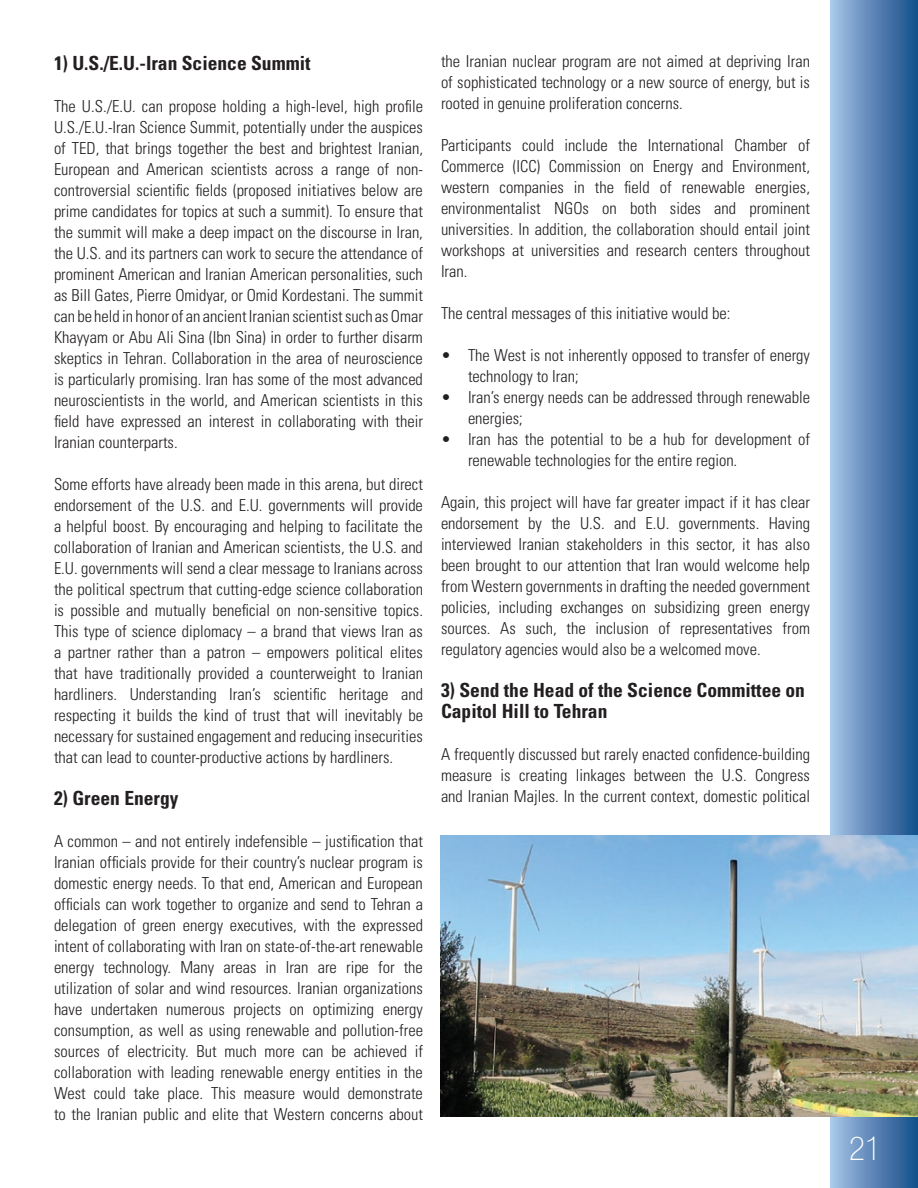
<style>
.page{position:relative;width:918px;height:1188px;background:#fff}
.page>*{position:absolute;margin:0;border:0;box-sizing:border-box;transform-origin:0 0}
.t1{font:100 condensed 33px "Helvetica Neue";color:#fff}
.t2{font:700 condensed 19.5px/21px "Univers";color:#231f20}
.t3{font:300 condensed 16.5px/21px "Univers";color:#231f20;text-align:justify}
</style>
<div class="page">
<div style="left:830px;top:0;width:88px;height:1188px;background:linear-gradient(to right,#a7c4e7,#144d89)"></div>
<img style="left:441px;top:836px;width:477px;height:281px">
<p class="t2" style="left:54px;top:52px;width:258px">1) U.S./E.U.-Iran Science Summit</p>
<p class="t3" style="left:54px;top:95px;width:371px">The U.S./E.U. can propose holding a high-level, high profile U.S./E.U.-Iran Science Summit, potentially under the auspices of TED, that brings together the best and brightest Iranian, European and American scientists across a range of non&shy;controversial scientific fields (proposed initiatives below are prime candidates for topics at such a summit). To ensure that the summit will make a deep impact on the discourse in Iran, the U.S. and its partners can work to secure the attendance of prominent American and Iranian American personalities, such as Bill Gates, Pierre Omidyar, or Omid Kordestani. The summit can be held in honor of an ancient Iranian scientist such as Omar Khayyam or Abu Ali Sina (Ibn Sina) in order to further disarm skeptics in Tehran. Collaboration in the area of neuroscience is particularly promising. Iran has some of the most advanced neuroscientists in the world, and American scientists in this field have expressed an interest in collaborating with their Iranian counterparts.</p>
<p class="t3" style="left:54px;top:473px;width:371px">Some efforts have already been made in this arena, but direct endorsement of the U.S. and E.U. governments will provide a helpful boost. By encouraging and helping to facilitate the collaboration of Iranian and American scientists, the U.S. and E.U. governments will send a clear message to Iranians across the political spectrum that cutting-edge science collaboration is possible and mutually beneficial on non-sensitive topics.<br>This type of science diplomacy – a brand that views Iran as a partner rather than a patron – empowers political elites that have traditionally provided a counterweight to Iranian hardliners. Understanding Iran’s scientific heritage and respecting it builds the kind of trust that will inevitably be necessary for sustained engagement and reducing insecurities that can lead to counter-productive actions by hardliners.</p>
<p class="t2" style="left:54px;top:787px;width:126px">2) Green Energy</p>
<p class="t3" style="left:54px;top:830px;width:371px">A common – and not entirely indefensible – justification that Iranian officials provide for their country’s nuclear program is domestic energy needs. To that end, American and European officials can work together to organize and send to Tehran a delegation of green energy executives, with the expressed intent of collaborating with Iran on state-of-the-art renewable energy technology. Many areas in Iran are ripe for the utilization of solar and wind resources. Iranian organizations have undertaken numerous projects on optimizing energy consumption, as well as using renewable and pollution-free sources of electricity. But much more can be achieved if collaboration with leading renewable energy entities in the West could take place. This measure would demonstrate to the Iranian public and elite that Western concerns about</p>
<p class="t3" style="left:441px;top:51px;width:371px">the Iranian nuclear program are not aimed at depriving Iran of sophisticated technology or a new source of energy, but is rooted in genuine proliferation concerns.</p>
<p class="t3" style="left:441px;top:135px;width:371px">Participants could include the International Chamber of Commerce (ICC) Commission on Energy and Environment, western companies in the field of renewable energies, environmentalist NGOs on both sides and prominent universities. In addition, the collaboration should entail joint workshops at universities and research centers throughout Iran.</p>
<p class="t3" style="left:441px;top:303px;width:291px">The central messages of this initiative would be:</p>
<p class="t3" style="left:468px;top:345px;width:344px;text-align:left">The West is not inherently opposed to transfer of energy technology to Iran;<br>Iran’s energy needs can be addressed through renewable energies;<br>Iran has the potential to be a hub for development of renewable technologies for the entire region.</p>
<p class="t3" style="left:441px;top:492px;width:371px">Again, this project will have far greater impact if it has clear endorsement by the U.S. and E.U. governments. Having interviewed Iranian stakeholders in this sector, it has also been brought to our attention that Iran would welcome help from Western governments in drafting the needed government policies, including exchanges on subsidizing green energy sources. As such, the inclusion of representatives from regulatory agencies would also be a welcomed move.</p>
<p class="t2" style="left:441px;top:680px;width:366px">3) Send the Head of the Science Committee on<br>Capitol Hill to Tehran</p>
<p class="t3" style="left:441px;top:744px;width:371px">A frequently discussed but rarely enacted confidence-building measure is creating linkages between the U.S. Congress and Iranian Majles. In the current context, domestic political</p>
<h1 class="t1" style="left:849px;top:1130px;width:33px">21</h1>
</div>
